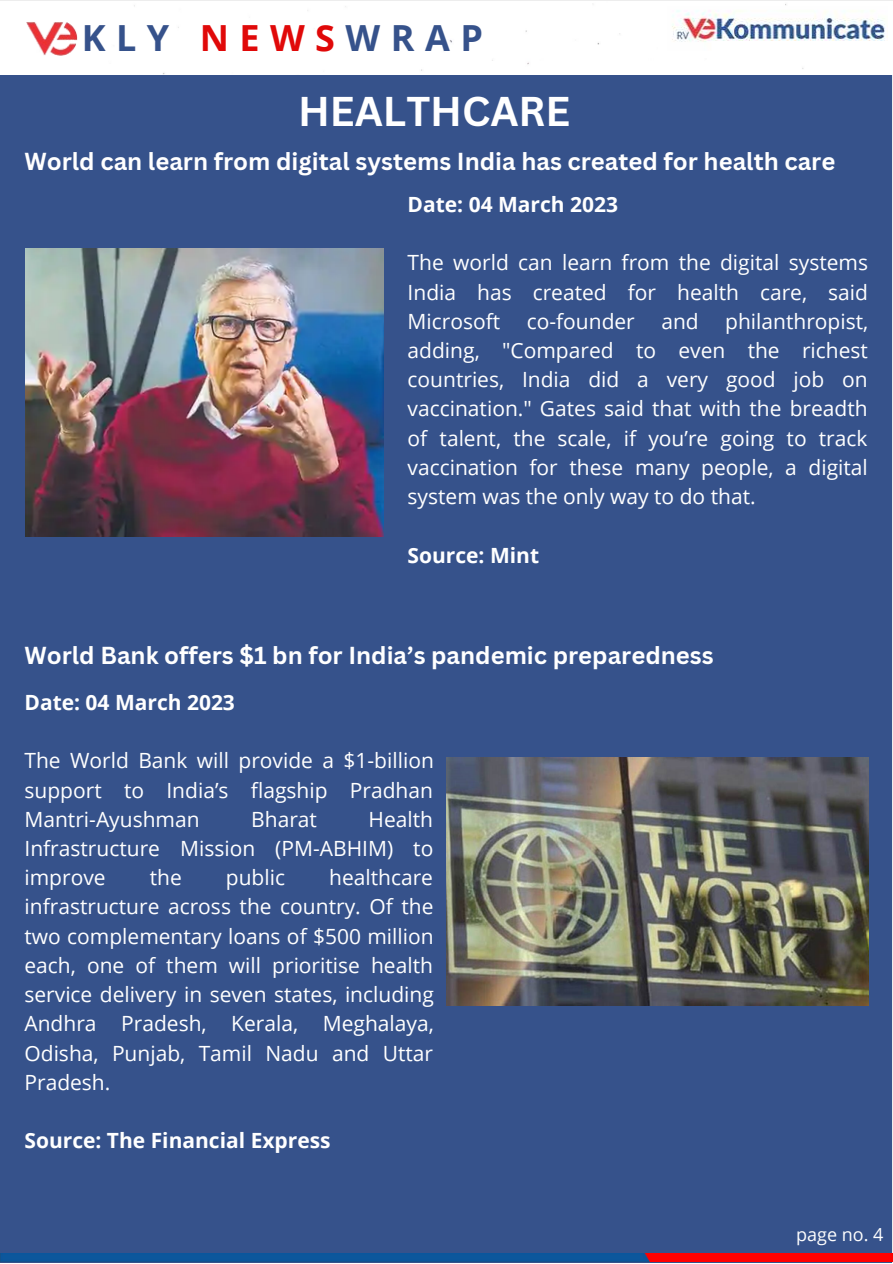
<style>
.page{position:relative;width:893px;height:1264px;background:#fff}
.page>*{position:absolute;margin:0;border:0;box-sizing:border-box;transform-origin:0 0}
.t1{font:700 40.5px "Canva Sans";color:#fff}
.t2{font:700 36px "Open Sans";letter-spacing:.29em;color:#36528b}
.t3{font:700 23.85px "Canva Sans";color:#fff}
.t4{font:21px/29.2px "Open Sans";color:#fff;text-align:justify}
.t5{font:700 21px "Open Sans";color:#fff}
.t6{font:18px "Open Sans";color:#fefefe}
.s1{color:#e00909}
</style>
<div class="page">
<div style="left:0;top:4px;width:891px;height:1258px;background:#36528b"></div>
<div style="left:0;top:4px;width:891px;height:71px;background:#fff"></div>
<img style="left:0;top:1253px;width:892px;height:7px">
<img style="left:667px;top:6px;width:220px;height:44px">
<img style="left:25px;top:22px;width:53px;height:35px">
<img style="left:25px;top:248px;width:359px;height:288px">
<img style="left:446px;top:757px;width:422px;height:248px">
<h2 class="t2" style="left:82px;top:13px;width:402px">KLY <span class="s1">NEWS</span>WRAP</h2>
<h1 class="t1" style="left:298px;top:83px;width:274px">HEALTHCARE</h1>
<p class="t3" style="left:24px;top:144px;width:812px">World can learn from digital systems India has created for health care</p>
<p class="t5" style="left:407px;top:189px;width:212px">Date: 04 March 2023</p>
<p class="t4" style="left:407px;top:247px;width:462px">The world can learn from the digital systems India has created for health care, said Microsoft</p>
<p class="t4" style="left:526px;top:306px;width:110px">co-founder</p>
<p class="t4" style="left:661px;top:306px;width:39px">and</p>
<p class="t4" style="left:407px;top:306px;width:462px;text-indent:317px">philanthropist, adding, "Compared to even the richest countries, India did a very good job on vaccination." Gates said that with the breadth of talent, the scale, if you’re going to track vaccination for these many people, a digital system was the only way to do that.</p>
<p class="t5" style="left:407px;top:540px;width:133px">Source: Mint</p>
<p class="t3" style="left:24px;top:638px;width:690px">World Bank offers $1 bn for India’s pandemic preparedness</p>
<p class="t5" style="left:24px;top:687px;width:212px">Date: 04 March 2023</p>
<p class="t4" style="left:24px;top:745px;width:411px">The World Bank will provide a $1-billion support to India’s flagship Pradhan Mantri-Ayushman</p>
<p class="t4" style="left:24px;top:804px;width:410px;text-indent:344px">Health Infrastructure Mission (PM-ABHIM) to improve</p>
<p class="t4" style="left:251px;top:804px;width:67px">Bharat</p>
<p class="t4" style="left:24px;top:862px;width:411px;text-indent:304px">healthcare infrastructure across the country. Of the two complementary loans of $500 million each, one of them will prioritise health service delivery in seven states, including Andhra Pradesh, Kerala, Meghalaya, Odisha, Punjab, Tamil Nadu and Uttar Pradesh.</p>
<p class="t4" style="left:150px;top:862px;width:34px">the</p>
<p class="t4" style="left:226px;top:862px;width:61px">public</p>
<p class="t5" style="left:24px;top:1125px;width:307px">Source: The Financial Express</p>
<p class="t6" style="left:796px;top:1221px;width:89px">page no. 4</p>
</div>
